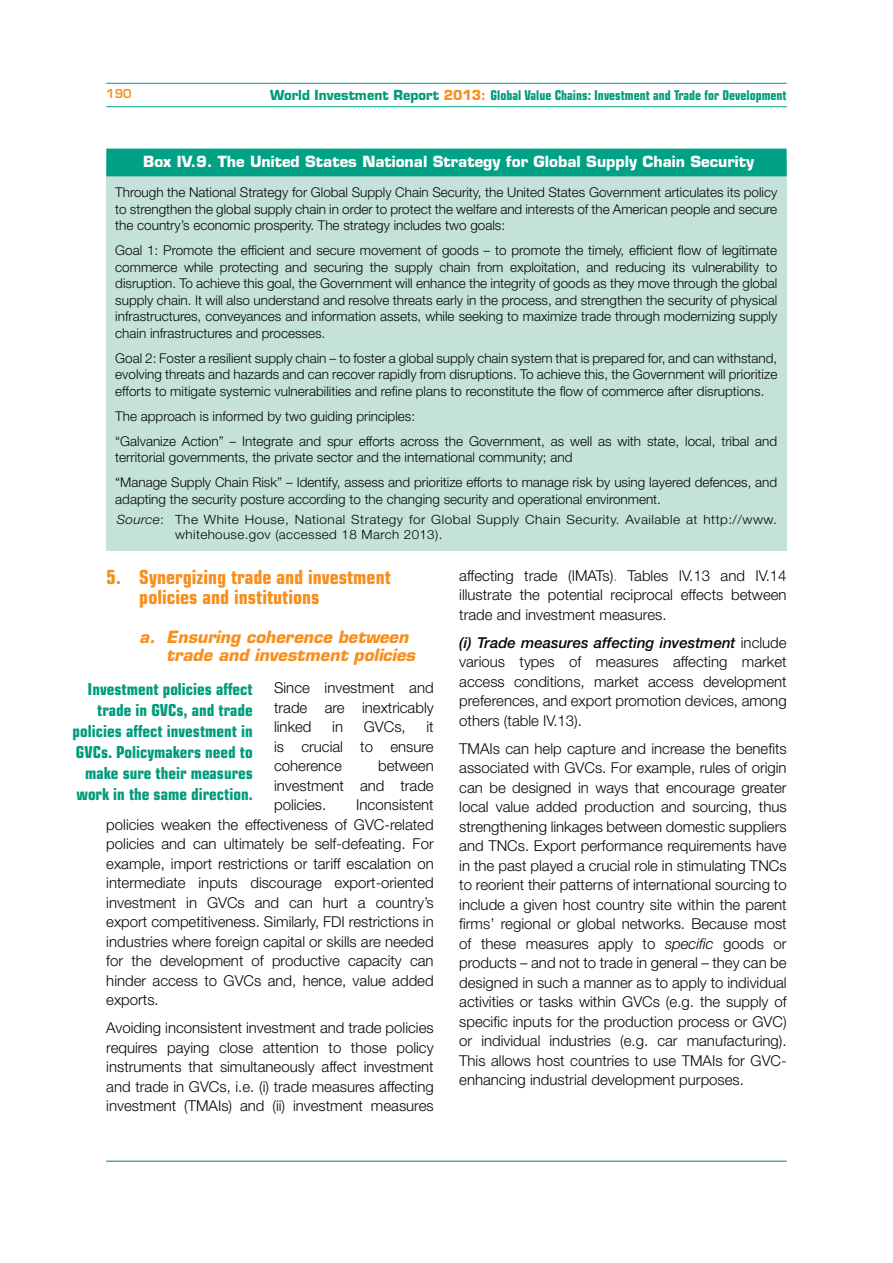
<style>
.page{position:relative;width:893px;height:1263px;background:#fff}
.page>*{position:absolute;margin:0;border:0;box-sizing:border-box;transform-origin:0 0}
.t1{font:700 condensed 19.5px/19.5px "Eurostile LT Std";color:#f78f1e}
.t2{font:700 condensed 16.5px/21px "Eurostile LT Std";color:#009b7b;text-align:right}
.t3{font:italic 700 16.5px/18px "Eurostile LT Std";color:#f78f1e}
.t4{font:300 15px/19.5px "Helvetica Neue LT Std";color:#040809;text-align:justify}
.t5{font:700 15px "Eurostile LT Std";color:#fff}
.t6{font:300 13.5px/16.5px "Helvetica Neue LT Std";color:#040809;text-align:justify}
.t7{font:700 condensed 13.5px "Eurostile LT Std";color:#009b7b;scale:.96 1}
.t8{font:300 12.75px/15px "Helvetica Neue LT Std";letter-spacing:.035em;color:#040809;scale:1.06 1}
.t9{font:600 12px "Eurostile LT Std";color:#f78f1e}
.s1{font-stretch:normal}
.s2{font-stretch:normal;color:#f78f1e}
.s3{font-style:italic}
.s4{font-weight:100;font-stretch:condensed}
.s5{font-weight:500;font-style:italic}
</style>
<div class="page">
<hr style="left:106px;top:106px;width:681px;height:1px;background:#009b7b">
<hr style="left:106px;top:1161px;width:681px;height:1px;background:#009b7b">
<hr style="left:106px;top:83px;width:681px;height:1px;background:#009b7b">
<div style="left:106px;top:161px;width:681px;height:389px;background:#c5e2da"></div>
<div style="left:106px;top:149px;width:681px;height:27px;background:#00a184"></div>
<p class="t9" style="left:106px;top:87px;width:27px">190</p>
<p class="t7" style="left:270px;top:89px;width:540px"><span class="s1">World Investment Report</span> <span class="s2">2013:</span> Global Value Chains: Investment and Trade for Development</p>
<p class="t5" style="left:143px;top:155px;width:612px">Box IV.9. The United States National Strategy for Global Supply Chain Security</p>
<p class="t6" style="left:115px;top:185px;width:663px">Through the National Strategy for Global Supply Chain Security, the United States Government articulates its policy to strengthen the global supply chain in order to protect the welfare and interests of the American people and secure the country’s economic prosperity. The strategy includes two goals:</p>
<p class="t6" style="left:115px;top:243px;width:663px">Goal 1: Promote the efficient and secure movement of goods – to promote the timely, efficient flow of legitimate commerce while protecting and securing the supply chain from exploitation, and reducing its vulnerability to disruption. To achieve this goal, the Government will enhance the integrity of goods as they move through the global supply chain. It will also understand and resolve threats early in the process, and strengthen the security of physical infrastructures, conveyances and information assets, while seeking to maximize trade through modernizing supply chain infrastructures and processes.</p>
<p class="t6" style="left:115px;top:351px;width:663px">Goal 2: Foster a resilient supply chain – to foster a global supply chain system that is prepared for, and can withstand, evolving threats and hazards and can recover rapidly from disruptions. To achieve this, the Government will prioritize efforts to mitigate systemic vulnerabilities and refine plans to reconstitute the flow of commerce after disruptions.</p>
<p class="t6" style="left:115px;top:404px;width:663px;line-height:25px">The approach is informed by two guiding principles:<br>“Galvanize Action” – Integrate and spur efforts across the Government, as well as with state, local, tribal and</p>
<p class="t6" style="left:115px;top:446px;width:663px;line-height:25px">territorial governments, the private sector and the international community; and<br>“Manage Supply Chain Risk” – Identify, assess and prioritize efforts to manage risk by using layered defences, and</p>
<p class="t6" style="left:115px;top:492px;width:547px">adapting the security posture according to the changing security and operational environment.</p>
<p class="t8" style="left:175px;top:513px;width:569px;text-indent:-58px"><span class="s3">Source</span>: The White House, National Strategy for Global Supply Chain Security. Available at http://www. whitehouse.gov (accessed 18 March 2013).</p>
<h1 class="t1" style="left:139px;top:570px;width:253px;text-indent:-33px">5. Synergizing trade and investment policies and institutions</h1>
<p class="t3" style="left:166px;top:630px;width:250px;text-indent:-27px">a. Ensuring coherence between trade and investment policies</p>
<p class="t4" style="left:274px;top:680px;width:161px">Since investment and trade are inextricably linked</p>
<p class="t4" style="left:459px;top:567px;width:329px">affecting trade (IMATs)<span class="s4">.</span> Tables IV.13 and IV.14 illustrate the potential reciprocal effects between trade and investment measures.</p>
<p class="t4" style="left:459px;top:634px;width:329px"><span class="s5">(i) Trade measures affecting investment</span> include various types of measures affecting market access conditions, market access development preferences, and export promotion devices, among others (table IV.13).</p>
<p class="t4" style="left:459px;top:740px;width:329px">TMAIs can help capture and increase the benefits associated with GVCs. For example, rules of origin can be designed in ways that encourage greater local value added production and sourcing, thus strengthening linkages between domestic suppliers and TNCs. Export performance requirements have in the past played a crucial role in stimulating TNCs to reorient their patterns of international sourcing to include a given host country site within the parent firms’ regional or global networks. Because most of these measures apply to <span class="s3">specific</span> goods or products – and not to trade in general – they can be designed in such a manner as to apply to individual activities or tasks within GVCs (e.g. the supply of specific inputs for the production process or GVC) or individual industries (e.g. car manufacturing).<br>This allows host countries to use TMAIs for GVC&shy;enhancing industrial development purposes.</p>
<p class="t2" style="left:73px;top:680px;width:182px">Investment policies affect trade in GVCs, and trade policies affect investment in<br>GVCs. Policymakers need to make sure their measures work in the same direction.</p>
<p class="t4" style="left:332px;top:719px;width:12px">in</p>
<p class="t4" style="left:364px;top:719px;width:43px">GVCs,</p>
<p class="t4" style="left:274px;top:719px;width:161px;text-indent:152px">it is crucial to ensure coherence</p>
<p class="t4" style="left:274px;top:758px;width:161px;text-indent:104px">between investment and trade policies.</p>
<p class="t4" style="left:106px;top:797px;width:329px;text-indent:250px">Inconsistent policies weaken the effectiveness of GVC-related policies and can ultimately be self-defeating. For example, import restrictions or tariff escalation on intermediate inputs discourage export-oriented investment in GVCs and can hurt a country’s export competitiveness. Similarly, FDI restrictions in industries where foreign capital or skills are needed for the development of productive capacity can hinder access to GVCs and, hence, value added exports.</p>
<p class="t4" style="left:106px;top:1020px;width:329px">Avoiding inconsistent investment and trade policies requires paying close attention to those policy instruments that simultaneously affect investment and trade in GVCs, i.e. (i) trade measures affecting investment (TMAIs) and (ii) investment measures</p>
</div>
